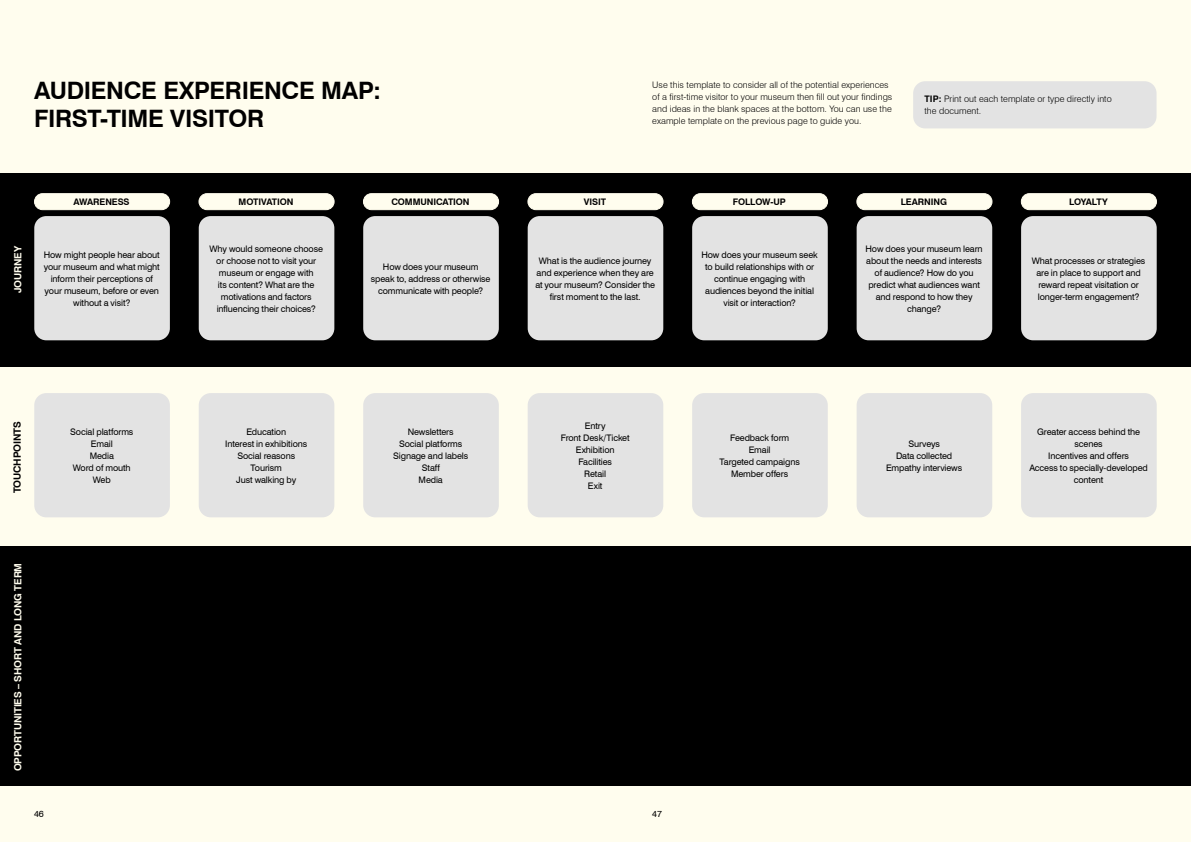
<style>
.page{position:relative;width:1191px;height:842px;background:#fffdee}
.page>*{position:absolute;margin:0;border:0;box-sizing:border-box;transform-origin:0 0}
.t1{font:700 24px/28px "Swiss 721 BT";letter-spacing:-.015em;color:#000}
.Body{font:700 10px "Swiss 721 BT";letter-spacing:-.015em;color:#fffdee}
.Body-2{font:700 10px "Swiss 721 BT";letter-spacing:-.015em;color:#000}
.Body-3{font:9px/12px "Swiss 721 BT";letter-spacing:-.01em;color:#000;text-align:center}
.Body_SB{font:300 9px/12px "Swiss 721 BT";letter-spacing:.005em;color:#000}
.Body-4{font:700 9px "Swiss 721 BT";letter-spacing:-.015em;color:#000}
.s1{font-weight:700}
</style>
<div class="page">
<div style="left:0;top:173px;width:1191px;height:193px;background:#000"></div>
<div style="left:0;top:546px;width:1191px;height:239px;background:#000"></div>
<div style="left:35px;top:194px;width:135px;height:16px;background:#fffdee;border-radius:8px"></div>
<div style="left:34px;top:193px;width:136px;height:17px;border:1px solid #fffdee;border-radius:8px"></div>
<div style="left:34px;top:216px;width:136px;height:124px;background:#e3e3e3;border-radius:12px"></div>
<div style="left:692px;top:194px;width:135px;height:16px;background:#fffdee;border-radius:8px"></div>
<div style="left:692px;top:193px;width:136px;height:17px;border:1px solid #fffdee;border-radius:8px"></div>
<div style="left:692px;top:216px;width:135px;height:124px;background:#e3e3e3;border-radius:12px"></div>
<div style="left:857px;top:194px;width:135px;height:16px;background:#fffdee;border-radius:8px"></div>
<div style="left:856px;top:193px;width:136px;height:17px;border:1px solid #fffdee;border-radius:8px"></div>
<div style="left:856px;top:216px;width:136px;height:124px;background:#e3e3e3;border-radius:12px"></div>
<div style="left:1021px;top:194px;width:135px;height:16px;background:#fffdee;border-radius:8px"></div>
<div style="left:1020px;top:193px;width:137px;height:17px;border:1px solid #fffdee;border-radius:8px"></div>
<div style="left:1021px;top:216px;width:135px;height:124px;background:#e3e3e3;border-radius:12px"></div>
<div style="left:528px;top:194px;width:135px;height:16px;background:#fffdee;border-radius:8px"></div>
<div style="left:527px;top:193px;width:136px;height:17px;border:1px solid #fffdee;border-radius:8px"></div>
<div style="left:527px;top:216px;width:136px;height:124px;background:#e3e3e3;border-radius:12px"></div>
<div style="left:199px;top:194px;width:135px;height:16px;background:#fffdee;border-radius:8px"></div>
<div style="left:198px;top:193px;width:136px;height:17px;border:1px solid #fffdee;border-radius:8px"></div>
<div style="left:199px;top:216px;width:135px;height:124px;background:#e3e3e3;border-radius:12px"></div>
<div style="left:363px;top:194px;width:135px;height:16px;background:#fffdee;border-radius:8px"></div>
<div style="left:363px;top:193px;width:136px;height:17px;border:1px solid #fffdee;border-radius:8px"></div>
<div style="left:363px;top:216px;width:136px;height:124px;background:#e3e3e3;border-radius:12px"></div>
<div style="left:34px;top:393px;width:136px;height:124px;background:#e3e3e3;border-radius:12px"></div>
<div style="left:692px;top:393px;width:135px;height:124px;background:#e3e3e3;border-radius:12px"></div>
<div style="left:856px;top:393px;width:136px;height:124px;background:#e3e3e3;border-radius:12px"></div>
<div style="left:1021px;top:393px;width:135px;height:124px;background:#e3e3e3;border-radius:12px"></div>
<div style="left:527px;top:393px;width:136px;height:124px;background:#e3e3e3;border-radius:12px"></div>
<div style="left:199px;top:393px;width:135px;height:124px;background:#e3e3e3;border-radius:12px"></div>
<div style="left:363px;top:393px;width:136px;height:124px;background:#e3e3e3;border-radius:12px"></div>
<div style="left:913px;top:81px;width:243px;height:47px;background:#e3e3e3;border-radius:12px"></div>
<p class="t1" style="left:34px;top:77px;width:348px">AUDIENCE EXPERIENCE MAP:<br>FIRST-TIME VISITOR</p>
<p class="Body" style="left:12px;top:293px;width:49px;rotate:-90deg">JOURNEY</p>
<p class="Body-4" style="left:73px;top:196px;width:58px">AWARENESS</p>
<p class="Body-3" style="left:44px;top:248px;width:118px">How might people hear about your museum and what might inform their perceptions of your museum, before or even without a visit?</p>
<p class="Body-4" style="left:239px;top:196px;width:56px">MOTIVATION</p>
<p class="Body-3" style="left:209px;top:242px;width:115px">Why would someone choose or choose not to visit your museum or engage with<br>its content? What are the motivations and factors influencing their choices?</p>
<p class="Body-4" style="left:391px;top:196px;width:80px">COMMUNICATION</p>
<p class="Body-3" style="left:371px;top:260px;width:121px">How does your museum speak to, address or otherwise communicate with people?</p>
<p class="Body_SB" style="left:652px;top:79px;width:241px">Use this template to consider all of the potential experiences of a first-time visitor to your museum then fill out your findings and ideas in the blank spaces at the bottom. You can use the example template on the previous page to guide you.</p>
<p class="Body_SB" style="left:924px;top:93px;width:189px"><span class="s1">TIP:</span> Print out each template or type directly into the document.</p>
<p class="Body-4" style="left:584px;top:196px;width:24px">VISIT</p>
<p class="Body-3" style="left:535px;top:254px;width:121px">What is the audience journey and experience when they are at your museum? Consider the first moment to the last.</p>
<p class="Body-4" style="left:733px;top:196px;width:54px">FOLLOW-UP</p>
<p class="Body-3" style="left:701px;top:248px;width:118px">How does your museum seek to build relationships with or</p>
<p class="Body-3" style="left:705px;top:272px;width:110px">continue engaging with audiences beyond the initial visit or interaction?</p>
<p class="Body-4" style="left:900px;top:196px;width:48px">LEARNING</p>
<p class="Body-3" style="left:865px;top:242px;width:119px">How does your museum learn about the needs and interests of audience? How do you predict what audiences want and respond to how they change?</p>
<p class="Body-4" style="left:1069px;top:196px;width:40px">LOYALTY</p>
<p class="Body-3" style="left:1032px;top:254px;width:115px">What processes or strategies are in place to support and reward repeat visitation or longer-term engagement?</p>
<p class="Body-2" style="left:11px;top:493px;width:73px;rotate:-90deg">TOUCHPOINTS</p>
<p class="Body-3" style="left:70px;top:425px;width:65px">Social platforms</p>
<p class="Body-3" style="left:91px;top:437px;width:23px">Email</p>
<p class="Body-3" style="left:90px;top:449px;width:26px">Media</p>
<p class="Body-3" style="left:73px;top:461px;width:59px">Word of mouth</p>
<p class="Body-3" style="left:93px;top:473px;width:19px">Web</p>
<p class="Body-3" style="left:246px;top:425px;width:41px">Education</p>
<p class="Body-3" style="left:225px;top:437px;width:83px">Interest in exhibitions</p>
<p class="Body-3" style="left:237px;top:449px;width:59px">Social reasons</p>
<p class="Body-3" style="left:251px;top:461px;width:33px">Tourism</p>
<p class="Body-3" style="left:236px;top:473px;width:61px">Just walking by</p>
<p class="Body-3" style="left:408px;top:425px;width:47px">Newsletters</p>
<p class="Body-3" style="left:399px;top:437px;width:65px">Social platforms</p>
<p class="Body-3" style="left:393px;top:449px;width:77px">Signage and labels</p>
<p class="Body-3" style="left:422px;top:461px;width:20px">Staff</p>
<p class="Body-3" style="left:418px;top:473px;width:26px">Media</p>
<p class="Body-3" style="left:585px;top:419px;width:22px">Entry</p>
<p class="Body-3" style="left:561px;top:431px;width:70px">Front Desk/Ticket</p>
<p class="Body-3" style="left:576px;top:443px;width:40px">Exhibition</p>
<p class="Body-3" style="left:578px;top:455px;width:35px">Facilities</p>
<p class="Body-3" style="left:584px;top:467px;width:23px">Retail</p>
<p class="Body-3" style="left:588px;top:479px;width:16px">Exit</p>
<p class="Body" style="left:12px;top:771px;width:210px;rotate:-90deg">OPPORTUNITIES – SHORT AND LONG TERM</p>
<p class="Body-3" style="left:34px;top:808px;width:11px">46</p>
<p class="Body-3" style="left:652px;top:808px;width:11px">47</p>
<p class="Body-3" style="left:730px;top:431px;width:61px">Feedback form</p>
<p class="Body-3" style="left:748px;top:443px;width:23px">Email</p>
<p class="Body-3" style="left:719px;top:455px;width:82px">Targeted campaigns</p>
<p class="Body-3" style="left:731px;top:467px;width:59px">Member offers</p>
<p class="Body-3" style="left:908px;top:437px;width:33px">Surveys</p>
<p class="Body-3" style="left:896px;top:449px;width:58px">Data collected</p>
<p class="Body-3" style="left:886px;top:461px;width:78px">Empathy interviews</p>
<p class="Body-3" style="left:1037px;top:425px;width:104px">Greater access behind the scenes</p>
<p class="Body-3" style="left:1048px;top:449px;width:82px">Incentives and offers</p>
<p class="Body-3" style="left:1029px;top:461px;width:120px">Access to specially-developed content</p>
</div>
